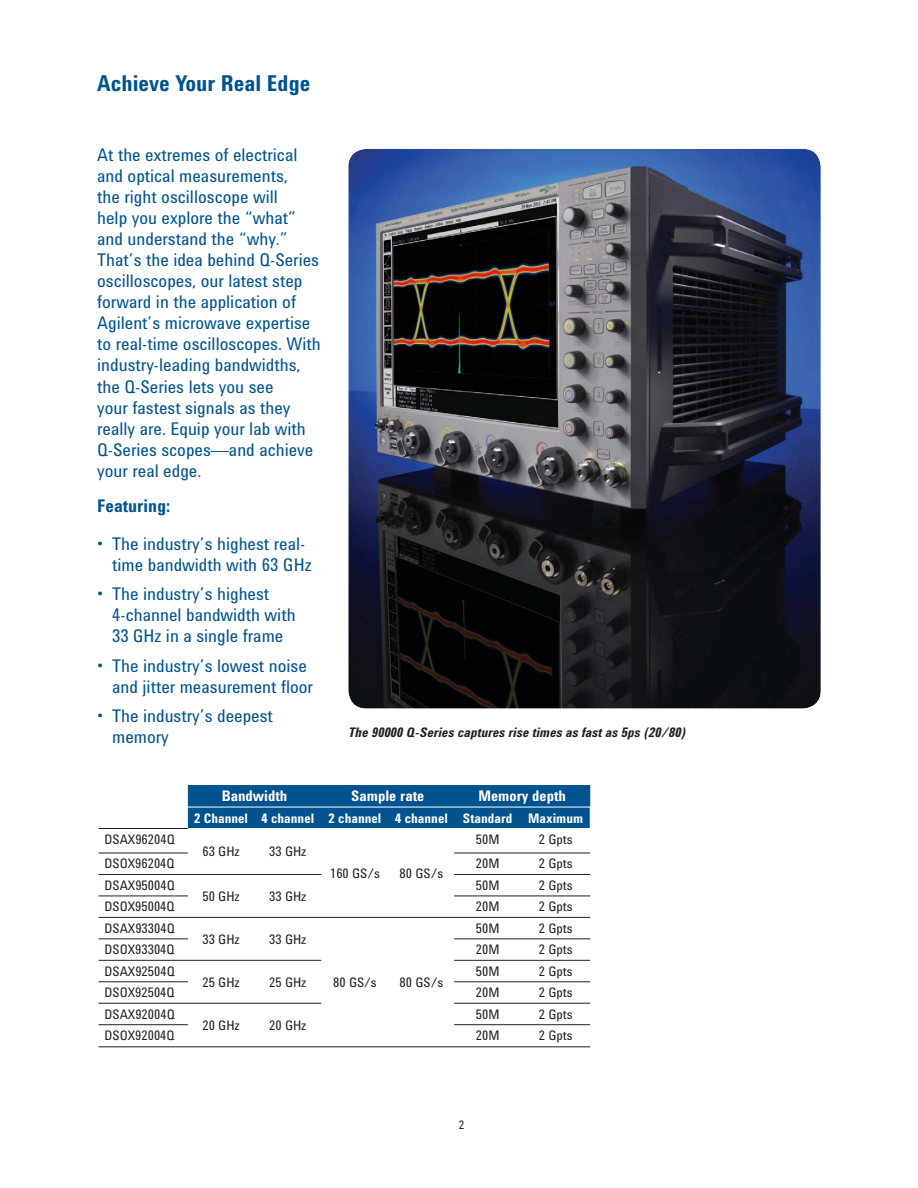
<style>
.page{position:relative;width:918px;height:1188px;background:#fff}
.page>*{position:absolute;margin:0;border:0;box-sizing:border-box;transform-origin:0 0}
.t1{font:700 22.5px "Agilent Condensed CFF";color:#00538e}
.t2{font:18px/21px "Agilent Condensed CFF";color:#00538e}
.t3{font:700 18px "Agilent Condensed CFF";color:#00538e}
.t4{font:700 15px "Agilent Condensed CFF";color:#fff}
.t5{font:13.5px "Agilent Condensed CFF";color:#231f20}
.t6{font:italic 700 13.5px "Agilent Condensed CFF";color:#231f20}
.t7{font:700 13.5px "Agilent Condensed CFF";color:#fff}
.t8{font:12px "Agilent Condensed CFF";color:#231f20}
</style>
<div class="page">
<hr style="left:99px;top:828px;width:89px;height:1px;background:#231f20">
<hr style="left:99px;top:853px;width:89px;height:1px;background:#231f20">
<hr style="left:454px;top:853px;width:136px;height:1px;background:#231f20">
<hr style="left:99px;top:874px;width:222px;height:1px;background:#231f20">
<hr style="left:454px;top:874px;width:136px;height:1px;background:#231f20">
<hr style="left:99px;top:896px;width:89px;height:1px;background:#231f20">
<hr style="left:454px;top:896px;width:136px;height:1px;background:#231f20">
<hr style="left:99px;top:917px;width:491px;height:1px;background:#231f20">
<hr style="left:99px;top:938px;width:89px;height:1px;background:#231f20">
<hr style="left:454px;top:938px;width:136px;height:1px;background:#231f20">
<hr style="left:99px;top:960px;width:222px;height:1px;background:#231f20">
<hr style="left:454px;top:960px;width:136px;height:1px;background:#231f20">
<hr style="left:99px;top:981px;width:89px;height:1px;background:#231f20">
<hr style="left:454px;top:981px;width:136px;height:1px;background:#231f20">
<hr style="left:99px;top:1003px;width:222px;height:1px;background:#231f20">
<hr style="left:454px;top:1003px;width:136px;height:1px;background:#231f20">
<hr style="left:99px;top:1024px;width:89px;height:1px;background:#231f20">
<hr style="left:454px;top:1024px;width:136px;height:1px;background:#231f20">
<hr style="left:99px;top:1046px;width:422px;height:1px;background:#231f20">
<hr style="left:521px;top:1046px;width:69px;height:1px;background:#231f20">
<svg style="left:188px;top:785px;width:403px;height:44px;background:#065790"></svg>
<hr style="left:188px;top:828px;width:333px;height:1px;background:#fff">
<hr style="left:521px;top:828px;width:69px;height:1px;background:#fff">
<img style="left:348px;top:149px;width:473px;height:560px;border-radius:18px">
<p class="t1" style="left:97px;top:75px;width:215px">Achieve Your Real Edge</p>
<p class="t2" style="left:97px;top:147px;width:225px">At the extremes of electrical and optical measurements,<br>the right oscilloscope will<br>help you explore the “what” and understand the “why.”<br>That’s the idea behind Q-Series oscilloscopes, our latest step forward in the application of<br>Agilent’s microwave expertise to real-time oscilloscopes. With industry-leading bandwidths, the Q-Series lets you see<br>your fastest signals as they really are. Equip your lab with<br>Q-Series scopes—and achieve your real edge.</p>
<p class="t3" style="left:97px;top:499px;width:75px">Featuring:</p>
<p class="t2" style="left:112px;top:535px;width:201px;text-indent:-15px">• The industry’s highest real&shy;time bandwidth with 63 GHz</p>
<p class="t2" style="left:112px;top:586px;width:185px;text-indent:-15px">• The industry’s highest<br>4-channel bandwidth with<br>33 GHz in a single frame</p>
<p class="t2" style="left:112px;top:657px;width:202px;text-indent:-15px">• The industry’s lowest noise and jitter measurement floor</p>
<p class="t2" style="left:112px;top:708px;width:162px;text-indent:-15px">• The industry’s deepest memory</p>
<p class="t6" style="left:348px;top:727px;width:339px">The 90000 Q-Series captures rise times as fast as 5ps (20/80)</p>
<p class="t5" style="left:105px;top:834px;width:72px">DSAX96204Q</p>
<p class="t4" style="left:222px;top:790px;width:67px">Bandwidth</p>
<p class="t4" style="left:351px;top:790px;width:75px">Sample rate</p>
<p class="t4" style="left:478px;top:790px;width:89px">Memory depth</p>
<p class="t7" style="left:194px;top:813px;width:391px">2 Channel 4 channel 2 channel 4 channel Standard Maximum</p>
<p class="t5" style="left:202px;top:847px;width:39px">63 GHz</p>
<p class="t5" style="left:269px;top:847px;width:39px">33 GHz</p>
<p class="t5" style="left:476px;top:834px;width:25px">50M</p>
<p class="t5" style="left:539px;top:834px;width:35px">2 Gpts</p>
<p class="t5" style="left:105px;top:859px;width:72px">DSOX96204Q</p>
<p class="t5" style="left:476px;top:859px;width:25px">20M</p>
<p class="t5" style="left:539px;top:859px;width:35px">2 Gpts</p>
<p class="t5" style="left:105px;top:880px;width:72px">DSAX95004Q</p>
<p class="t5" style="left:202px;top:891px;width:39px">50 GHz</p>
<p class="t5" style="left:269px;top:891px;width:39px">33 GHz</p>
<p class="t5" style="left:330px;top:868px;width:51px">160 GS/s</p>
<p class="t5" style="left:400px;top:868px;width:45px">80 GS/s</p>
<p class="t5" style="left:476px;top:880px;width:25px">50M</p>
<p class="t5" style="left:539px;top:880px;width:35px">2 Gpts</p>
<p class="t5" style="left:105px;top:902px;width:72px">DSOX95004Q</p>
<p class="t5" style="left:476px;top:902px;width:25px">20M</p>
<p class="t5" style="left:539px;top:902px;width:35px">2 Gpts</p>
<p class="t5" style="left:105px;top:923px;width:72px">DSAX93304Q</p>
<p class="t5" style="left:202px;top:934px;width:39px">33 GHz</p>
<p class="t5" style="left:269px;top:934px;width:39px">33 GHz</p>
<p class="t5" style="left:333px;top:977px;width:45px">80 GS/s</p>
<p class="t5" style="left:400px;top:977px;width:45px">80 GS/s</p>
<p class="t5" style="left:476px;top:923px;width:25px">50M</p>
<p class="t5" style="left:539px;top:923px;width:35px">2 Gpts</p>
<p class="t5" style="left:105px;top:945px;width:72px">DSOX93304Q</p>
<p class="t5" style="left:476px;top:945px;width:25px">20M</p>
<p class="t5" style="left:539px;top:945px;width:35px">2 Gpts</p>
<p class="t5" style="left:105px;top:966px;width:72px">DSAX92504Q</p>
<p class="t5" style="left:202px;top:977px;width:39px">25 GHz</p>
<p class="t5" style="left:269px;top:977px;width:39px">25 GHz</p>
<p class="t5" style="left:476px;top:966px;width:25px">50M</p>
<p class="t5" style="left:539px;top:966px;width:35px">2 Gpts</p>
<p class="t5" style="left:105px;top:988px;width:72px">DSOX92504Q</p>
<p class="t5" style="left:476px;top:988px;width:25px">20M</p>
<p class="t5" style="left:539px;top:988px;width:35px">2 Gpts</p>
<p class="t5" style="left:105px;top:1009px;width:72px">DSAX92004Q</p>
<p class="t5" style="left:202px;top:1020px;width:39px">20 GHz</p>
<p class="t5" style="left:269px;top:1020px;width:39px">20 GHz</p>
<p class="t5" style="left:476px;top:1009px;width:25px">50M</p>
<p class="t5" style="left:539px;top:1009px;width:35px">2 Gpts</p>
<p class="t5" style="left:105px;top:1031px;width:72px">DSOX92004Q</p>
<p class="t5" style="left:476px;top:1031px;width:25px">20M</p>
<p class="t5" style="left:539px;top:1031px;width:35px">2 Gpts</p>
<p class="t8" style="left:459px;top:1120px;width:7px">2</p>
</div>
